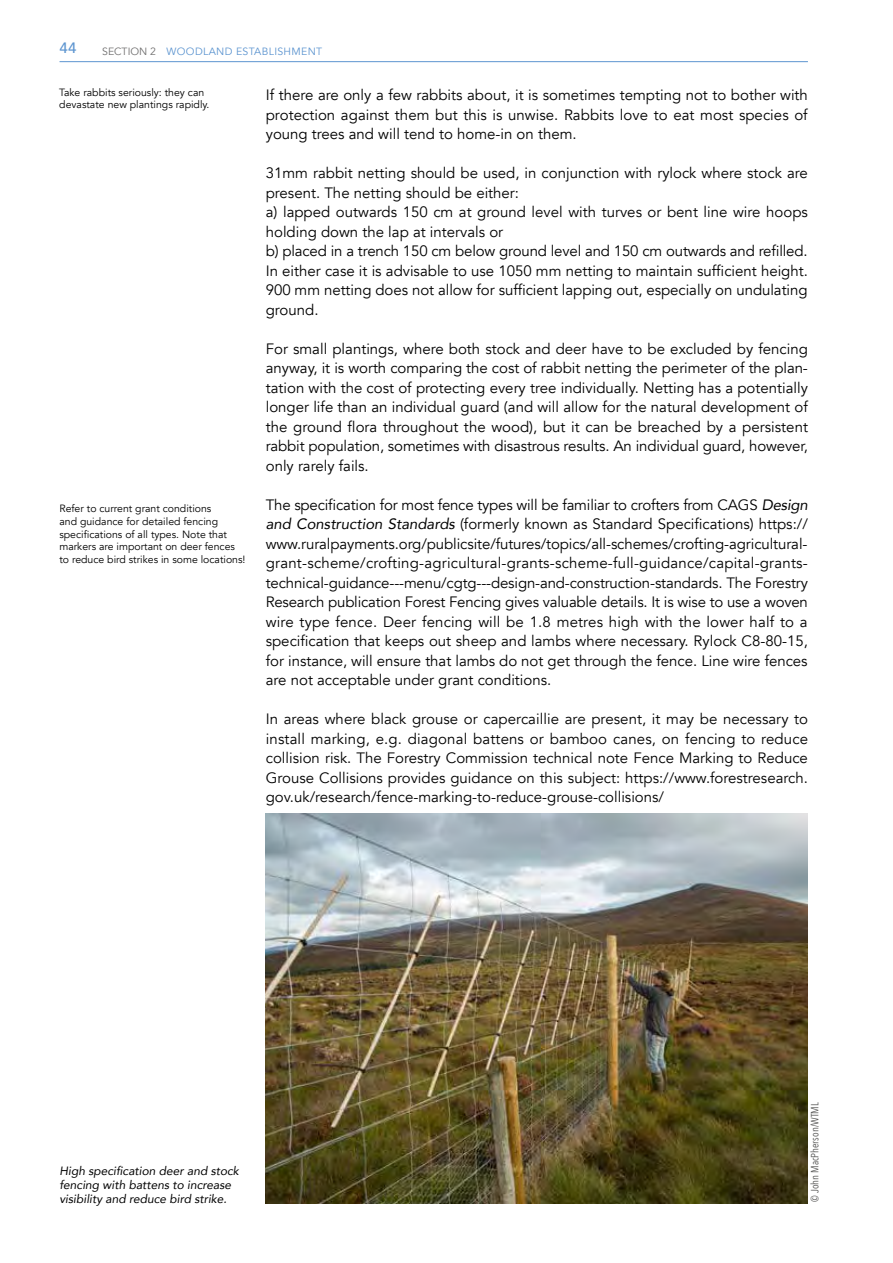
<style>
.page{position:relative;width:893px;height:1263px;background:#fff}
.page>*{position:absolute;margin:0;border:0;box-sizing:border-box;transform-origin:0 0}
.t1{font:15px/19.5px "Avenir";color:#000;text-align:justify}
.t2{font:500 15px "Avenir";color:#5d95d0}
.t3{font:italic 12px/14.4px "Avenir";color:#000}
.Small_column_text{font:10.5px/12.6px "Avenir";color:#000}
.t4{font:10.5px "Avenir";letter-spacing:.03em;color:#5d95d0}
.Photo_credit{font:10.5px "Avenir Next Condensed";color:#575756}
.s1{color:#706f6f}
.s2{font-style:italic}
</style>
<div class="page">
<img style="left:266px;top:814px;width:542px;height:389px">
<hr style="left:60px;top:61px;width:748px;height:1px;background:#5d95d0">
<p class="t2" style="left:60px;top:35px;width:18px">44</p>
<p class="t4" style="left:102px;top:46px;width:221px"><span class="s1">SECTION 2</span> WOODLAND ESTABLISHMENT</p>
<p class="Small_column_text" style="left:59px;top:86px;width:152px">Take rabbits seriously: they can devastate new plantings rapidly.</p>
<p class="Small_column_text" style="left:59px;top:503px;width:188px">Refer to current grant conditions<br>and guidance for detailed fencing specifications of all types. Note that markers are important on deer fences to reduce bird strikes in some locations!</p>
<p class="t1" style="left:266px;top:85px;width:544px">If there are only a few rabbits about, it is sometimes tempting not to bother with protection against them but this is unwise. Rabbits love to eat most species of young trees and will tend to home-in on them.</p>
<p class="t1" style="left:266px;top:163px;width:544px">31mm rabbit netting should be used, in conjunction with rylock where stock are present. The netting should be either:</p>
<p class="t1" style="left:266px;top:202px;width:544px">a) lapped outwards 150 cm at ground level with turves or bent line wire hoops holding down the lap at intervals or</p>
<p class="t1" style="left:266px;top:241px;width:544px">b) placed in a trench 150 cm below ground level and 150 cm outwards and refilled.<br>In either case it is advisable to use 1050 mm netting to maintain sufficient height.<br>900 mm netting does not allow for sufficient lapping out, especially on undulating ground.</p>
<p class="t1" style="left:266px;top:339px;width:544px">For small plantings, where both stock and deer have to be excluded by fencing anyway, it is worth comparing the cost of rabbit netting the perimeter of the plan&shy;tation with the cost of protecting every tree individually. Netting has a potentially longer life than an individual guard (and will allow for the natural development of the ground flora throughout the wood), but it can be breached by a persistent rabbit population, sometimes with disastrous results. An individual guard, however, only rarely fails.</p>
<p class="t1" style="left:266px;top:495px;width:544px">The specification for most fence types will be familiar to crofters from CAGS <span class="s2">Design and Construction Standards</span> (formerly known as Standard Specifications) https:// www.ruralpayments.org/publicsite/futures/topics/all-schemes/crofting-agricultural&shy;grant-scheme/crofting-agricultural-grants-scheme-full-guidance/capital-grants&shy;technical-guidance---menu/cgtg---design-and-construction-standards. The Forestry Research publication Forest Fencing gives valuable details. It is wise to use a woven wire type fence. Deer fencing will be 1.8 metres high with the lower half to a specification that keeps out sheep and lambs where necessary. Rylock C8-80-15, for instance, will ensure that lambs do not get through the fence. Line wire fences are not acceptable under grant conditions.</p>
<p class="t1" style="left:266px;top:709px;width:544px">In areas where black grouse or capercaillie are present, it may be necessary to install marking, e.g. diagonal battens or bamboo canes, on fencing to reduce collision risk. The Forestry Commission technical note Fence Marking to Reduce Grouse Collisions provides guidance on this subject: https://www.forestresearch. gov.uk/research/fence-marking-to-reduce-grouse-collisions/</p>
<p class="t3" style="left:60px;top:1163px;width:181px">High specification deer and stock fencing with battens to increase visibility and reduce bird strike.</p>
<p class="Photo_credit" style="left:806px;top:1202px;width:101px;rotate:-90deg">© John MacPherson/WTML</p>
</div>
